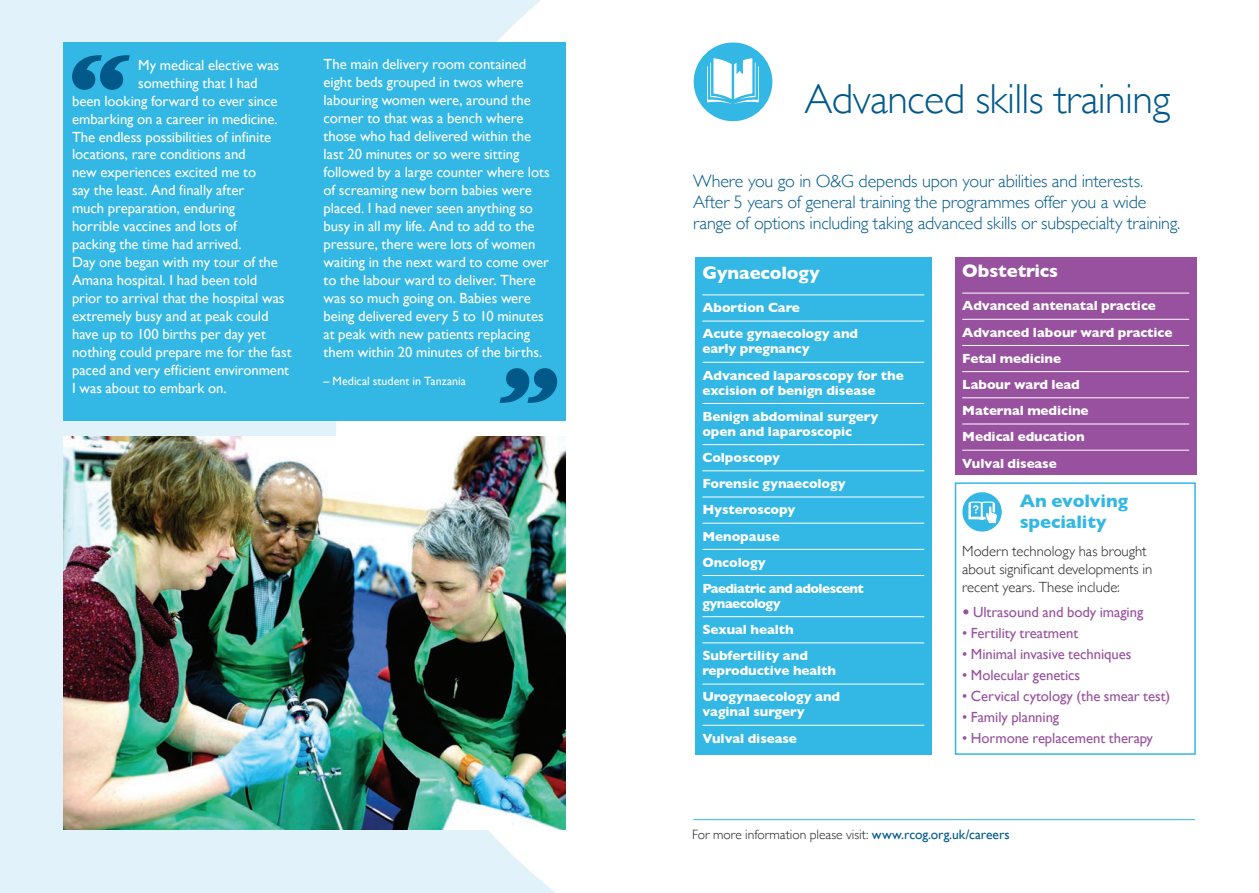
<style>
.page{position:relative;width:1259px;height:893px;background:#e2f2fa}
.page>*{position:absolute;margin:0;border:0;box-sizing:border-box;transform-origin:0 0}
.t1{font:300 42px "Gill Sans";letter-spacing:-.015em;color:#01598a}
.Italic_Bullets_Purpl{font:700 18.45px "Gill Sans";letter-spacing:-.005em;color:#fff}
.Italic_Bullets_Purpl-2{font:700 18.45px/21px "Gill Sans";letter-spacing:-.005em;color:#33b7e4}
.Intro_New{font:300 18px/21px "Gill Sans";letter-spacing:-.01em;color:#01598a}
.Case_Study_Reversed{font:14.7px/18px "Gill Sans";letter-spacing:-.005em;color:#fff}
.Italic_Bullets_Purpl-3{font:14.7px "Gill Sans";letter-spacing:-.005em;color:#97519e}
.Body_text{font:300 14.7px/18px "Gill Sans";letter-spacing:-.005em;color:#231f20}
.Italic_Bullets_Purpl-4{font:700 13.5px/15px "Gill Sans";letter-spacing:-.005em;color:#fff}
.Body_text-2{font:300 13.5px "Gill Sans";color:#231f20}
.Italic_Bullets_Purpl-5{font:700 13.5px/15px "Gill Sans";letter-spacing:-.04em;color:#fff}
.Case_Study_Reversed-2{font:12px "Gill Sans";letter-spacing:.005em;color:#fff}
.s1{font-family:"Sabon";font-weight:700;font-style:italic}
.s2{font-weight:400;color:#01598a}
</style>
<div class="page">
<div style="left:336px;top:0;width:923px;height:893px;background:#fff"></div>
<hr style="left:693px;top:819px;width:501px;height:1px;background:#33b7e4">
<img style="left:64px;top:436px;width:502px;height:393px">
<div style="left:64px;top:43px;width:502px;height:378px;background:#33b7e4"></div>
<svg style="left:499px;top:368px;width:58px;height:35px"></svg>
<svg style="left:72px;top:55px;width:58px;height:35px"></svg>
<div style="left:954px;top:482px;width:241px;height:273px;background:#fff;border:2px solid #33b7e4"></div>
<div style="left:695px;top:257px;width:236px;height:498px;background:#33b7e4"></div>
<hr style="left:702px;top:294px;width:222px;height:1px;background:#fff">
<hr style="left:702px;top:321px;width:222px;height:1px;background:#fff">
<hr style="left:702px;top:362px;width:222px;height:1px;background:#fff">
<hr style="left:702px;top:403px;width:222px;height:1px;background:#fff">
<hr style="left:702px;top:444px;width:222px;height:1px;background:#fff">
<hr style="left:702px;top:470px;width:222px;height:1px;background:#fff">
<hr style="left:702px;top:497px;width:222px;height:1px;background:#fff">
<hr style="left:702px;top:523px;width:222px;height:1px;background:#fff">
<hr style="left:702px;top:549px;width:222px;height:1px;background:#fff">
<hr style="left:702px;top:575px;width:222px;height:1px;background:#fff">
<hr style="left:702px;top:616px;width:222px;height:1px;background:#fff">
<hr style="left:702px;top:642px;width:222px;height:1px;background:#fff">
<hr style="left:702px;top:684px;width:222px;height:1px;background:#fff">
<hr style="left:702px;top:725px;width:222px;height:1px;background:#fff">
<div style="left:693px;top:43px;width:79px;height:78px;background:#33b7e4;border-radius:50%"></div>
<svg style="left:707px;top:58px;width:52px;height:46px"></svg>
<div style="left:962px;top:492px;width:39px;height:40px;background:#33b7e4;border-radius:50%"></div>
<svg style="left:968px;top:501px;width:29px;height:22px"></svg>
<div style="left:954px;top:257px;width:242px;height:218px;background:#97519e"></div>
<hr style="left:962px;top:293px;width:227px;height:1px;background:#fff">
<hr style="left:962px;top:319px;width:227px;height:1px;background:#fff">
<hr style="left:962px;top:345px;width:227px;height:1px;background:#fff">
<hr style="left:962px;top:371px;width:227px;height:1px;background:#fff">
<hr style="left:962px;top:397px;width:227px;height:1px;background:#fff">
<hr style="left:962px;top:424px;width:227px;height:1px;background:#fff">
<hr style="left:962px;top:450px;width:227px;height:1px;background:#fff">
<p class="Case_Study_Reversed" style="left:138px;top:55px;width:143px">My medical elective was</p>
<p class="Case_Study_Reversed" style="left:138px;top:73px;width:121px">something that I had</p>
<p class="Case_Study_Reversed" style="left:72px;top:91px;width:207px">been looking forward to ever since</p>
<p class="Case_Study_Reversed" style="left:72px;top:109px;width:207px">embarking on a career in medicine.</p>
<p class="Case_Study_Reversed" style="left:72px;top:127px;width:201px">The endless possibilities of infinite</p>
<p class="Case_Study_Reversed" style="left:72px;top:145px;width:175px">locations, rare conditions and</p>
<p class="Case_Study_Reversed" style="left:72px;top:163px;width:186px">new experiences excited me to</p>
<p class="Case_Study_Reversed" style="left:72px;top:181px;width:174px">say the least. And finally after</p>
<p class="Case_Study_Reversed" style="left:72px;top:199px;width:165px">much preparation, enduring</p>
<p class="Case_Study_Reversed" style="left:72px;top:217px;width:166px">horrible vaccines and lots of</p>
<p class="Case_Study_Reversed" style="left:72px;top:235px;width:171px">packing the time had arrived.</p>
<p class="Case_Study_Reversed" style="left:72px;top:253px;width:221px">Day one began with my tour of the<br>Amana hospital. I had been told<br>prior to arrival that the hospital was extremely busy and at peak could have up to 100 births per day yet nothing could prepare me for the fast paced and very efficient environment<br>I was about to embark on.</p>
<p class="Case_Study_Reversed" style="left:324px;top:55px;width:227px">The main delivery room contained eight beds grouped in twos where labouring women were, around the corner to that was a bench where those who had delivered within the last 20 minutes or so were sitting followed by a large counter where lots of screaming new born babies were placed. I had never seen anything so busy in all my life. And to add to the pressure, there were lots of women waiting in the next ward to come over to the labour ward to deliver. There was so much going on. Babies were being delivered every 5 to 10 minutes at peak with new patients replacing them within 20 minutes of the births.</p>
<p class="Case_Study_Reversed-2" style="left:324px;top:373px;width:144px">– Medical student in Tanzania</p>
<h1 class="t1" style="left:804px;top:66px;width:367px">Advanced skills training</h1>
<p class="Intro_New" style="left:693px;top:169px;width:488px">Where you go in O&amp;G depends upon your abilities and interests.<br>After 5 years of general training the programmes offer you a wide range of options including taking advanced skills or subspecialty training.</p>
<p class="Italic_Bullets_Purpl" style="left:962px;top:257px;width:97px">Obstetrics</p>
<p class="Italic_Bullets_Purpl-4" style="left:962px;top:298px;width:195px">Advanced antenatal practice</p>
<p class="Italic_Bullets_Purpl-4" style="left:962px;top:324px;width:212px">Advanced labour ward practice</p>
<p class="Italic_Bullets_Purpl-4" style="left:962px;top:350px;width:100px">Fetal medicine</p>
<p class="Italic_Bullets_Purpl-4" style="left:962px;top:377px;width:119px">Labour ward lead</p>
<p class="Italic_Bullets_Purpl-4" style="left:962px;top:403px;width:128px">Maternal medicine</p>
<p class="Italic_Bullets_Purpl-4" style="left:962px;top:429px;width:124px">Medical education</p>
<p class="Italic_Bullets_Purpl-4" style="left:962px;top:455px;width:96px">Vulval disease</p>
<p class="Italic_Bullets_Purpl" style="left:702px;top:258px;width:119px">Gynaecology</p>
<p class="Italic_Bullets_Purpl-4" style="left:702px;top:300px;width:99px">Abortion Care</p>
<p class="Italic_Bullets_Purpl-4" style="left:702px;top:326px;width:157px">Acute gynaecology and early pregnancy</p>
<p class="Italic_Bullets_Purpl-4" style="left:702px;top:367px;width:203px">Advanced laparoscopy for the excision of benign disease</p>
<p class="Italic_Bullets_Purpl-4" style="left:702px;top:408px;width:177px">Benign abdominal surgery open and laparoscopic</p>
<p class="Italic_Bullets_Purpl-4" style="left:702px;top:450px;width:79px">Colposcopy</p>
<p class="Italic_Bullets_Purpl-4" style="left:702px;top:476px;width:145px">Forensic gynaecology</p>
<p class="Italic_Bullets_Purpl-4" style="left:702px;top:502px;width:94px">Hysteroscopy</p>
<p class="Italic_Bullets_Purpl-4" style="left:702px;top:528px;width:79px">Menopause</p>
<p class="Italic_Bullets_Purpl-4" style="left:702px;top:554px;width:65px">Oncology</p>
<p class="Italic_Bullets_Purpl-5" style="left:702px;top:580px;width:163px">Paediatric and adolescent gynaecology</p>
<p class="Italic_Bullets_Purpl-4" style="left:702px;top:622px;width:93px">Sexual health</p>
<p class="Italic_Bullets_Purpl-4" style="left:702px;top:648px;width:135px">Subfertility and reproductive health</p>
<p class="Italic_Bullets_Purpl-4" style="left:702px;top:689px;width:139px">Urogynaecology and vaginal surgery</p>
<p class="Italic_Bullets_Purpl-4" style="left:702px;top:730px;width:96px">Vulval disease</p>
<p class="Italic_Bullets_Purpl-2" style="left:1019px;top:490px;width:110px">An evolving speciality</p>
<p class="Body_text" style="left:962px;top:541px;width:192px">Modern technology has brought about significant developments in recent years. These include:</p>
<p class="Italic_Bullets_Purpl-3" style="left:962px;top:603px;width:183px"><span class="s1">•</span> Ultrasound and body imaging</p>
<p class="Italic_Bullets_Purpl-3" style="left:962px;top:624px;width:118px">• Fertility treatment</p>
<p class="Italic_Bullets_Purpl-3" style="left:962px;top:645px;width:171px">• Minimal invasive techniques</p>
<p class="Italic_Bullets_Purpl-3" style="left:962px;top:666px;width:120px">• Molecular genetics</p>
<p class="Italic_Bullets_Purpl-3" style="left:962px;top:687px;width:209px">• Cervical cytology (the smear test)</p>
<p class="Italic_Bullets_Purpl-3" style="left:962px;top:708px;width:99px">• Family planning</p>
<p class="Italic_Bullets_Purpl-3" style="left:962px;top:729px;width:192px">• Hormone replacement therapy</p>
<p class="Body_text-2" style="left:692px;top:824px;width:319px">For more information please visit: <span class="s2">www.rcog.org.uk/careers</span></p>
</div>
